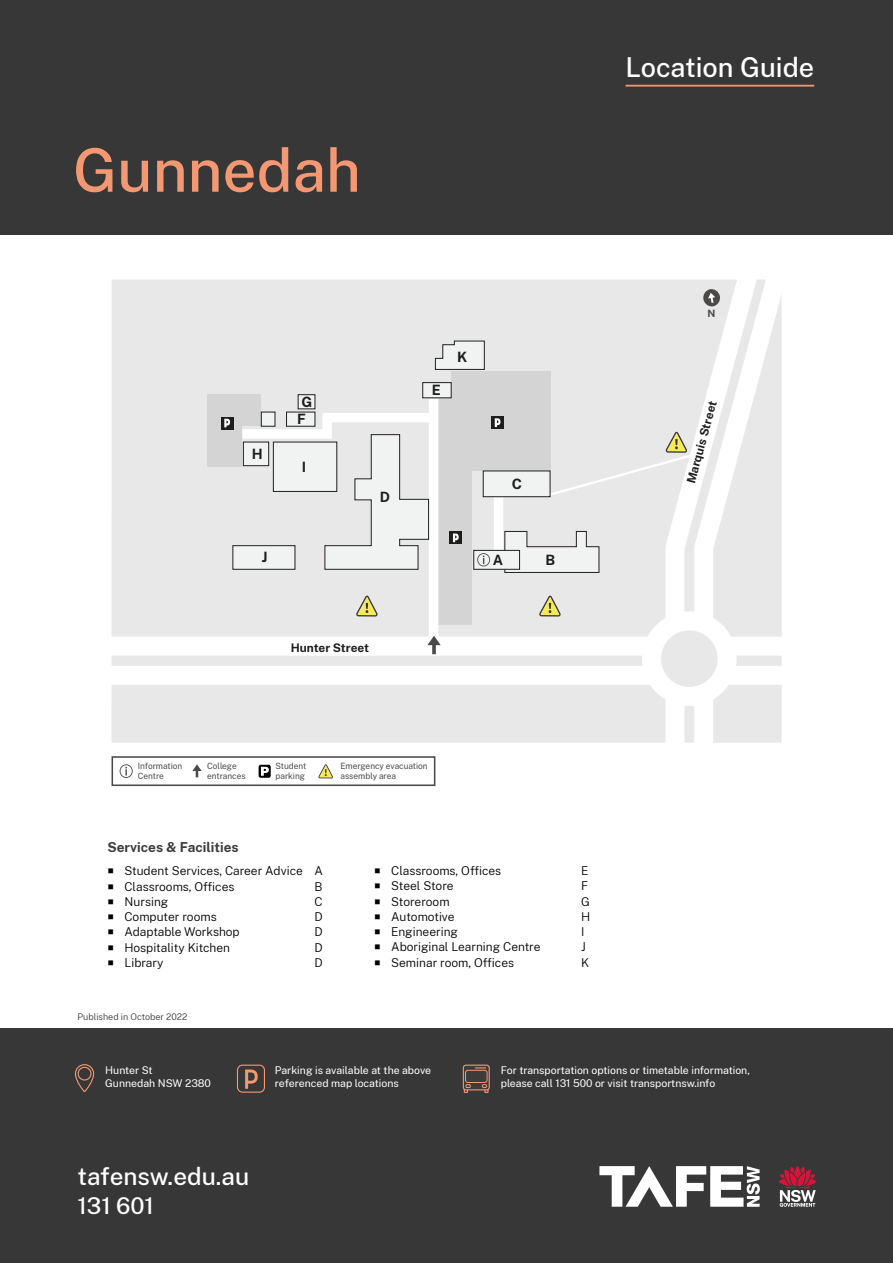
<style>
.page{position:relative;width:893px;height:1263px;background:#fff}
.page>*{position:absolute;margin:0;border:0;box-sizing:border-box;transform-origin:0 0}
.t1{font:500 60px "Public Sans";color:#f39872}
.t2{font:500 27px "Public Sans";color:#fff}
.t3{font:500 24.3px "Public Sans";color:#fff}
.t4{font:500 22.8px "Public Sans";color:#fff}
.t5{font:700 14.25px "Public Sans";color:#1d1e1c}
.t6{font:700 13.5px "Public Sans";color:#3c3c3b}
.t7{font:300 12px "Public Sans";color:#000}
.t8{font:700 11.85px "Public Sans";color:#1d1e1c}
.t9{font:10.5px/12.6px "Public Sans";color:#fff}
.t10{font:700 10.2px "Public Sans";color:#4b4a49}
.t11{font:300 9px "Public Sans";color:#3c3c3b}
.t12{font:8.55px/10.4px "Public Sans";color:#4b4a49;scale:.96 1}
.s1{font-family:"Minion Pro";font-weight:500;font-size:16.5px}
</style>
<div class="page">
<div style="left:0;top:0;width:893px;height:235px;background:#373737"></div>
<hr style="left:626px;top:85px;width:188px;height:2px;background:#f39872">
<svg style="left:111px;top:280px;width:671px;height:506px"></svg>
<svg style="left:642px;top:611px;width:95px;height:95px"></svg>
<div style="left:451px;top:371px;width:99px;height:99px;background:#d4d4d4"></div>
<div style="left:207px;top:394px;width:53px;height:73px;background:#d4d4d4"></div>
<div style="left:221px;top:417px;width:13px;height:12px;background:#1d1e1c"></div>
<svg style="left:224px;top:419px;width:6px;height:8px"></svg>
<svg style="left:233px;top:389px;width:275px;height:260px"></svg>
<svg style="left:504px;top:530px;width:96px;height:43px"></svg>
<div style="left:473px;top:550px;width:47px;height:20px;background:#f1f2f2;border:1px solid #221f20"></div>
<div style="left:422px;top:382px;width:30px;height:16px;background:#f1f2f2;border:1px solid #221f20"></div>
<div style="left:286px;top:412px;width:29px;height:15px;background:#f1f2f2;border:1px solid #221f20"></div>
<div style="left:273px;top:442px;width:64px;height:50px;background:#f1f2f2;border:1px solid #221f20"></div>
<div style="left:243px;top:442px;width:26px;height:24px;background:#f1f2f2;border:1px solid #221f20"></div>
<div style="left:232px;top:545px;width:63px;height:25px;background:#f1f2f2;border:1px solid #221f20"></div>
<div style="left:298px;top:394px;width:17px;height:15px;background:#f1f2f2;border:1px solid #221f20"></div>
<div style="left:261px;top:412px;width:14px;height:15px;background:#f1f2f2;border:1px solid #221f20"></div>
<svg style="left:434px;top:340px;width:51px;height:30px"></svg>
<div style="left:483px;top:470px;width:67px;height:27px;background:#f1f2f2;border:1px solid #221f20"></div>
<svg style="left:324px;top:434px;width:105px;height:136px"></svg>
<svg style="left:427px;top:636px;width:14px;height:18px"></svg>
<svg style="left:702px;top:288px;width:19px;height:19px"></svg>
<svg style="left:477px;top:553px;width:13px;height:13px"></svg>
<svg style="left:192px;top:764px;width:10px;height:13px"></svg>
<svg style="left:120px;top:764px;width:13px;height:14px"></svg>
<svg style="left:318px;top:764px;width:15px;height:14px"></svg>
<div style="left:112px;top:756px;width:323px;height:30px;border:2px solid #4c4a49"></div>
<svg style="left:259px;top:765px;width:12px;height:13px"></svg>
<svg style="left:261px;top:767px;width:8px;height:9px"></svg>
<svg style="left:539px;top:596px;width:22px;height:20px"></svg>
<svg style="left:547px;top:432px;width:147px;height:66px;background:#e7e7e5"></svg>
<svg style="left:356px;top:596px;width:22px;height:20px"></svg>
<div style="left:0;top:1028px;width:893px;height:235px;background:#373737"></div>
<svg style="left:74px;top:1064px;width:21px;height:29px"></svg>
<div style="left:237px;top:1064px;width:28px;height:29px;border:1px solid #f39872;border-radius:5px"></div>
<svg style="left:245px;top:1069px;width:13px;height:20px"></svg>
<svg style="left:599px;top:1166px;width:161px;height:41px"></svg>
<svg style="left:779px;top:1166px;width:37px;height:41px"></svg>
<svg style="left:463px;top:1065px;width:26px;height:25px"></svg>
<div style="left:463px;top:1064px;width:27px;height:26px;border:1px solid #f39872;border-radius:3px"></div>
<div style="left:465px;top:1070px;width:22px;height:12px;background:#3c3c3b;border-radius:3px"></div>
<div style="left:465px;top:1070px;width:22px;height:13px;border:1px solid #f39872;border-radius:3px"></div>
<svg style="left:482px;top:1084px;width:7px;height:9px"></svg>
<svg style="left:464px;top:1084px;width:7px;height:9px"></svg>
<h1 class="t1" style="left:73px;top:127px;width:289px">Gunnedah</h1>
<h2 class="t2" style="left:626px;top:48px;width:190px">Location Guide</h2>
<p class="t5" style="left:252px;top:443px;width:12px">H</p>
<p class="t5" style="left:301px;top:391px;width:12px">G</p>
<p class="t5" style="left:297px;top:408px;width:10px">F</p>
<p class="t5" style="left:302px;top:456px;width:6px">I</p>
<p class="t5" style="left:262px;top:546px;width:7px">J</p>
<p class="t5" style="left:380px;top:486px;width:12px">D</p>
<p class="t8" style="left:291px;top:639px;width:80px">Hunter Street</p>
<p class="t5" style="left:432px;top:380px;width:11px">E</p>
<p class="t5" style="left:457px;top:346px;width:12px">K</p>
<p class="t5" style="left:512px;top:473px;width:12px">C</p>
<p class="t5" style="left:493px;top:549px;width:12px">A</p>
<p class="t5" style="left:546px;top:549px;width:11px">B</p>
<p class="t12" style="left:138px;top:760px;width:48px">Information<br>Centre</p>
<p class="t12" style="left:275px;top:760px;width:34px">Student parking</p>
<p class="t12" style="left:341px;top:760px;width:92px">Emergency evacuation assembly area</p>
<p class="t12" style="left:207px;top:760px;width:41px">College entrances</p>
<p class="t6" style="left:107px;top:837px;width:133px">Services &amp; Facilities</p>
<p class="t7" style="left:107px;top:863px;width:217px"><span class="s1">■</span> Student Services, Career Advice A</p>
<p class="t7" style="left:107px;top:878px;width:128px"><span class="s1">■</span> Classrooms, Offices</p>
<p class="t7" style="left:314px;top:878px;width:9px">B</p>
<p class="t7" style="left:107px;top:893px;width:62px"><span class="s1">■</span> Nursing</p>
<p class="t7" style="left:314px;top:893px;width:10px">C</p>
<p class="t7" style="left:107px;top:908px;width:111px"><span class="s1">■</span> Computer rooms</p>
<p class="t7" style="left:314px;top:908px;width:10px">D</p>
<p class="t7" style="left:107px;top:924px;width:134px"><span class="s1">■</span> Adaptable Workshop</p>
<p class="t7" style="left:314px;top:924px;width:10px">D</p>
<p class="t7" style="left:107px;top:939px;width:124px"><span class="s1">■</span> Hospitality Kitchen</p>
<p class="t7" style="left:314px;top:939px;width:10px">D</p>
<p class="t7" style="left:107px;top:954px;width:58px"><span class="s1">■</span> Library</p>
<p class="t7" style="left:314px;top:954px;width:10px">D</p>
<p class="t11" style="left:78px;top:1010px;width:111px">Published in October 2022</p>
<p class="t7" style="left:374px;top:862px;width:128px"><span class="s1">■</span> Classrooms, Offices</p>
<p class="t7" style="left:581px;top:862px;width:9px">E</p>
<p class="t7" style="left:374px;top:878px;width:81px"><span class="s1">■</span> Steel Store</p>
<p class="t7" style="left:581px;top:878px;width:9px">F</p>
<p class="t7" style="left:374px;top:893px;width:77px"><span class="s1">■</span> Storeroom</p>
<p class="t7" style="left:581px;top:893px;width:10px">G</p>
<p class="t7" style="left:374px;top:908px;width:82px"><span class="s1">■</span> Automotive</p>
<p class="t7" style="left:581px;top:908px;width:11px">H</p>
<p class="t7" style="left:374px;top:923px;width:85px"><span class="s1">■</span> Engineering</p>
<p class="t7" style="left:581px;top:923px;width:5px">I</p>
<p class="t7" style="left:374px;top:939px;width:168px"><span class="s1">■</span> Aboriginal Learning Centre</p>
<p class="t7" style="left:581px;top:939px;width:6px">J</p>
<p class="t7" style="left:374px;top:954px;width:141px"><span class="s1">■</span> Seminar room, Offices</p>
<p class="t7" style="left:581px;top:954px;width:10px">K</p>
<p class="t10" style="left:707px;top:306px;width:9px">N</p>
<p class="t8" style="left:682px;top:481px;width:87px;rotate:-75deg">Marquis Street</p>
<p class="t9" style="left:105px;top:1063px;width:107px">Hunter St<br>Gunnedah NSW 2380</p>
<p class="t9" style="left:275px;top:1063px;width:158px">Parking is available at the above referenced map locations</p>
<p class="t9" style="left:501px;top:1063px;width:251px">For transportation options or timetable information, please call 131 500 or visit transportnsw.info</p>
<h3 class="t3" style="left:78px;top:1159px;width:173px">tafensw.edu.au</h3>
<h3 class="t4" style="left:78px;top:1189px;width:78px">131 601</h3>
</div>
